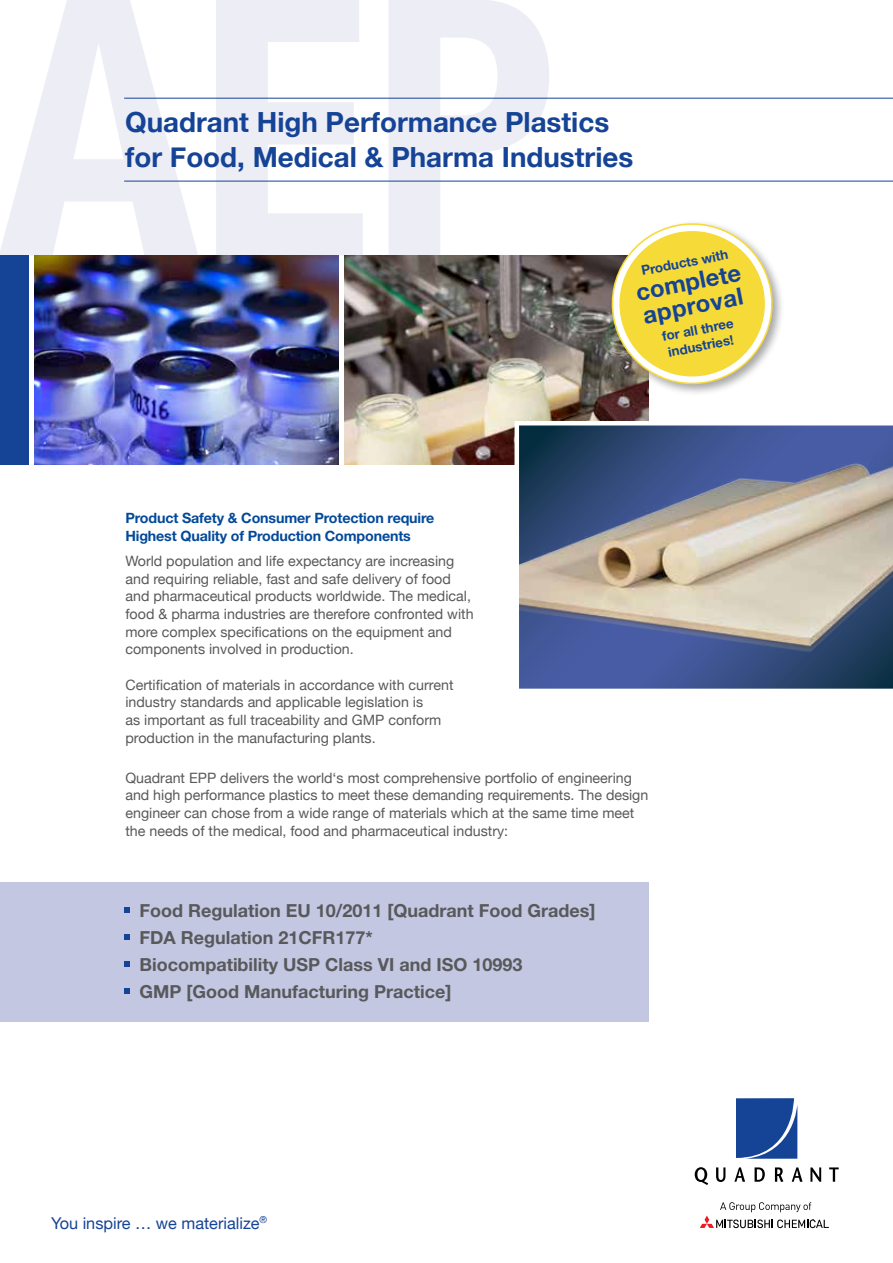
<style>
.page{position:relative;width:893px;height:1263px;background:#fff}
.page>*{position:absolute;margin:0;border:0;box-sizing:border-box;transform-origin:0 0}
.t1{font:700 27.75px/34.5px "Helvetica Neue";color:#154396}
.t2{font:700 23.85px/23.9px "Helvetica Neue LT Std";color:#154396}
.t3{font:700 18px/27px "Helvetica Neue LT Std";color:#58595b}
.t4{font:16.35px "Helvetica Neue";color:#154396}
.t5{font:14.25px/17.7px "Helvetica Neue";color:#58595b}
.t6{font:700 14.25px/18px "Helvetica Neue LT Std";letter-spacing:-.01em;color:#03499a}
.t7{font:700 13.35px/16.5px "Helvetica Neue LT Std";color:#154396}
</style>
<div class="page">
<svg style="left:0;top:0;width:549px;height:256px;fill:#ededf6"></svg>
<svg style="left:736px;top:1098px;width:61px;height:61px;background:#26519d"></svg>
<svg style="left:695px;top:1167px;width:13px;height:18px"></svg>
<svg style="left:716px;top:1167px;width:9px;height:15px"></svg>
<svg style="left:734px;top:1167px;width:11px;height:15px"></svg>
<svg style="left:755px;top:1167px;width:10px;height:15px"></svg>
<svg style="left:775px;top:1167px;width:8px;height:15px"></svg>
<svg style="left:792px;top:1167px;width:10px;height:15px"></svg>
<svg style="left:810px;top:1167px;width:11px;height:15px"></svg>
<svg style="left:829px;top:1167px;width:10px;height:15px"></svg>
<svg style="left:700px;top:1202px;width:129px;height:26px"></svg>
<img style="left:344px;top:255px;width:304px;height:210px">
<div style="left:0;top:255px;width:29px;height:210px;background:#154396"></div>
<svg style="left:514px;top:421px;width:379px;height:44px"></svg>
<div style="left:0;top:882px;width:648px;height:140px;background:#c4c7e2"></div>
<img style="left:35px;top:255px;width:303px;height:210px">
<svg style="left:124px;top:907px;width:6px;height:6px"></svg>
<svg style="left:124px;top:934px;width:6px;height:6px"></svg>
<svg style="left:124px;top:961px;width:6px;height:6px"></svg>
<svg style="left:124px;top:988px;width:6px;height:6px"></svg>
<img style="left:519px;top:446px;width:374px;height:243px">
<hr style="left:124px;top:98px;width:769px;height:1px;background:#154396">
<hr style="left:124px;top:181px;width:769px;height:1px;background:#154396">
<div style="left:608px;top:219px;width:177px;height:178px;background:#000;opacity:.35"></div>
<svg style="left:605px;top:219px;width:174px;height:171px"></svg>
<h1 class="t1" style="left:125px;top:106px;width:510px">Quadrant High Performance Plastics for Food, Medical &amp; Pharma Industries</h1>
<p class="t7" style="left:640px;top:262px;width:90px;rotate:-11deg">Products with</p>
<h2 class="t2" style="left:634px;top:280px;width:108px;rotate:-11deg">complete approval</h2>
<p class="t7" style="left:660px;top:328px;width:74px;rotate:-11deg">for all three industries!</p>
<p class="t6" style="left:125px;top:508px;width:310px">Product Safety &amp; Consumer Protection require<br>Highest Quality of Production Components</p>
<p class="t5" style="left:125px;top:553px;width:350px">World population and life expectancy are increasing and requiring reliable, fast and safe delivery of food and pharmaceutical products worldwide. The medical, food &amp; pharma industries are therefore confronted with more complex specifications on the equipment and components involved in production.</p>
<p class="t5" style="left:125px;top:677px;width:330px">Certification of materials in accordance with current industry standards and applicable legislation is<br>as important as full traceability and GMP conform production in the manufacturing plants.</p>
<p class="t5" style="left:125px;top:770px;width:524px">Quadrant EPP delivers the world‘s most comprehensive portfolio of engineering and high performance plastics to meet these demanding requirements. The design engineer can chose from a wide range of materials which at the same time meet the needs of the medical, food and pharmaceutical industry:</p>
<p class="t3" style="left:139px;top:896px;width:458px">Food Regulation EU 10/2011 [Quadrant Food Grades] FDA Regulation 21CFR177*<br>Biocompatibility USP Class VI and ISO 10993<br>GMP [Good Manufacturing Practice]</p>
<p class="t4" style="left:51px;top:1211px;width:218px">You inspire … we materialize<sup>®</sup></p>
</div>
